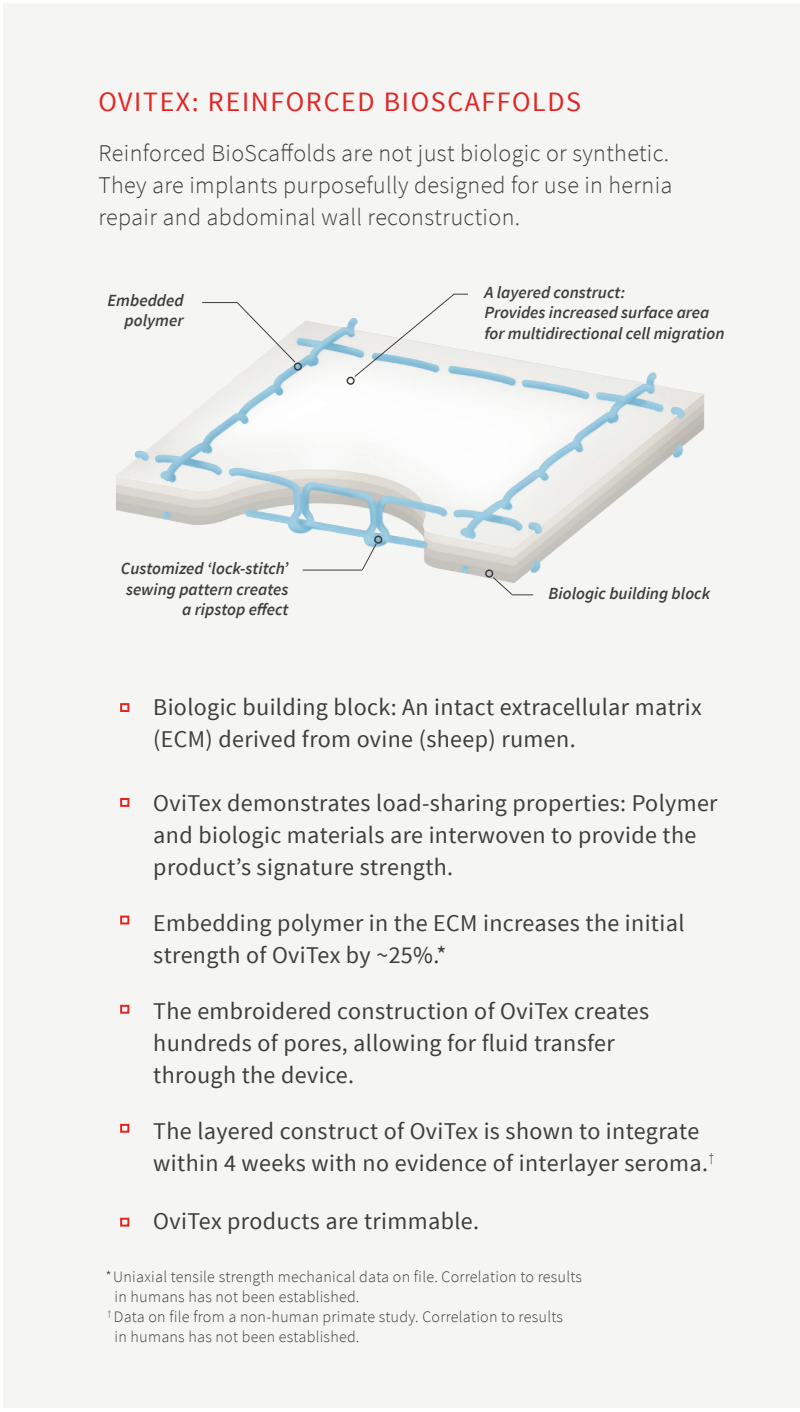
<style>
.page{position:relative;width:800px;height:1412px;background:#fff}
.page>*{position:absolute;margin:0;border:0;box-sizing:border-box;transform-origin:0 0}
.t1{font:28px "Source Sans Pro";letter-spacing:.06em;color:#e22525}
.t2{font:24px/32px "Source Sans Pro";letter-spacing:.015em;color:#3e3e3f}
.t3{font:300 24px/32px "Source Sans Pro";letter-spacing:.015em;color:#3e3e3f}
.t4{font:italic 600 17px/20.4px "Source Sans Pro";color:#3e3e3f;text-align:right}
.t5{font:300 16px/20px "Source Sans Pro";letter-spacing:.015em;color:#3e3e3f}
</style>
<div class="page">
<div style="left:4px;top:4px;width:795px;height:1404px;background:#f5f6f3"></div>
<div style="left:120px;top:703px;width:9px;height:9px;border:2px solid #e22525"></div>
<div style="left:120px;top:798px;width:9px;height:8px;border:2px solid #e22525"></div>
<div style="left:120px;top:915px;width:9px;height:9px;border:2px solid #e22525"></div>
<div style="left:120px;top:1004px;width:9px;height:9px;border:2px solid #e22525"></div>
<div style="left:120px;top:1217px;width:9px;height:9px;border:2px solid #e22525"></div>
<div style="left:120px;top:1123px;width:9px;height:9px;border:2px solid #e22525"></div>
<img style="left:116px;top:318px;width:589px;height:278px">
<div style="left:374px;top:535px;width:8px;height:8px;border:2px solid #3e3e3f;border-radius:50%"></div>
<svg style="left:361px;top:543px;width:16px;height:27px"></svg>
<hr style="left:302px;top:569px;width:60px;height:1px;background:#3e3e3f">
<div style="left:293px;top:362px;width:9px;height:8px;border:2px solid #3e3e3f;border-radius:50%"></div>
<svg style="left:236px;top:302px;width:60px;height:61px"></svg>
<hr style="left:202px;top:302px;width:35px;height:1px;background:#3e3e3f">
<div style="left:485px;top:569px;width:8px;height:8px;border:2px solid #3e3e3f;border-radius:50%"></div>
<svg style="left:492px;top:577px;width:41px;height:18px"></svg>
<div style="left:346px;top:376px;width:8px;height:9px;border:2px solid #3e3e3f;border-radius:50%"></div>
<svg style="left:354px;top:293px;width:114px;height:84px"></svg>
<p class="t1" style="left:98px;top:84px;width:484px">OVITEX: REINFORCED BIOSCAFFOLDS</p>
<p class="t3" style="left:98px;top:137px;width:575px">Reinforced BioScaffolds are not just biologic or synthetic.<br>They are implants purposefully designed for use in hernia repair and abdominal wall reconstruction.</p>
<p class="t4" style="left:107px;top:290px;width:77px">Embedded polymer</p>
<p class="t4" style="left:121px;top:558px;width:169px">Customized ‘lock-stitch’ sewing pattern creates a ripstop effect</p>
<p class="t4" style="left:484px;top:282px;width:241px;text-align:left">A layered construct:<br>Provides increased surface area for multidirectional cell migration</p>
<p class="t4" style="left:548px;top:583px;width:163px">Biologic building block</p>
<p class="t2" style="left:153px;top:691px;width:550px">Biologic building block: An intact extracellular matrix (ECM) derived from ovine (sheep) rumen.</p>
<p class="t2" style="left:153px;top:787px;width:565px">OviTex demonstrates load-sharing properties: Polymer and biologic materials are interwoven to provide the product’s signature strength.</p>
<p class="t2" style="left:153px;top:907px;width:532px">Embedding polymer in the ECM increases the initial strength of OviTex by ~25%.*</p>
<p class="t2" style="left:153px;top:995px;width:497px">The embroidered construction of OviTex creates hundreds of pores, allowing for fluid transfer through the device.</p>
<p class="t2" style="left:153px;top:1115px;width:562px">The layered construct of OviTex is shown to integrate within 4 weeks with no evidence of interlayer seroma.<sup>†</sup></p>
<p class="t2" style="left:153px;top:1205px;width:327px">OviTex products are trimmable.</p>
<p class="t5" style="left:114px;top:1266px;width:469px;text-indent:-9px">*Uniaxial tensile strength mechanical data on file. Correlation to results in humans has not been established.</p>
<p class="t5" style="left:114px;top:1306px;width:450px;text-indent:-7px"><sup>†</sup> Data on file from a non-human primate study. Correlation to results in humans has not been established.</p>
</div>
